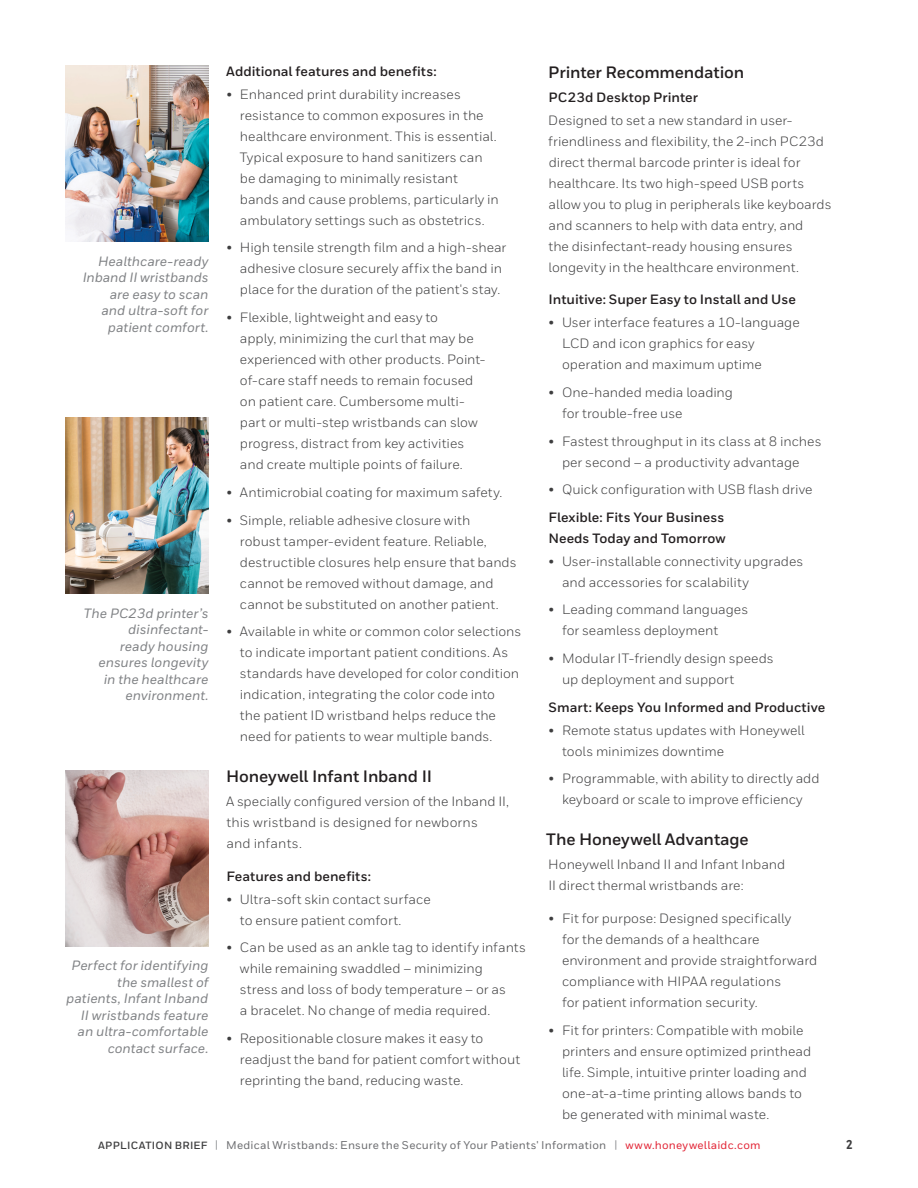
<style>
.page{position:relative;width:918px;height:1188px;background:#fff}
.page>*{position:absolute;margin:0;border:0;box-sizing:border-box;transform-origin:0 0}
.Heading_2__11_15{font:700 16.5px "Honeywell Sans";letter-spacing:-.01em;color:#231f20}
.Body__9_14_pt{font:13.5px/21px "Honeywell Sans";color:#3e3e3f}
.Sidebar__Photo_Capti{font:italic 500 13.5px/16.5px "Honeywell Sans";color:#808285;text-align:right}
.Body__Heading__9_14{font:700 13.5px/21px "Honeywell Sans";color:#231f20}
.MASTER__Header_Foote{font:800 12.75px "Honeywell Cond";color:#3e3e3f}
.MASTER__Header_Foote-2{font:500 11.25px "Honeywell Sans";letter-spacing:.02em;color:#6c6d70}
.s1{font-weight:700;font-size:10.5px;color:#3e3e3f}
.s2{font-size:11.4px;color:#939598}
.s3{color:#e22536}
</style>
<div class="page">
<img style="left:65px;top:418px;width:143px;height:176px">
<img style="left:65px;top:770px;width:143px;height:176px">
<img style="left:65px;top:65px;width:143px;height:177px">
<p class="Sidebar__Photo_Capti" style="left:83px;top:253px;width:127px">Healthcare-ready<br>Inband II wristbands are easy to scan and ultra-soft for patient comfort.</p>
<p class="Sidebar__Photo_Capti" style="left:84px;top:605px;width:126px">The PC23d printer’s disinfectant-<br>ready housing ensures longevity in the healthcare environment.</p>
<p class="Sidebar__Photo_Capti" style="left:66px;top:958px;width:144px">Perfect for identifying the smallest of patients, Infant Inband<br>II wristbands feature an ultra-comfortable contact surface.</p>
<p class="Body__Heading__9_14" style="left:226px;top:61px;width:212px">Additional features and benefits:</p>
<p class="Body__9_14_pt" style="left:240px;top:83px;width:260px;text-indent:-14px">• Enhanced print durability increases resistance to common exposures in the healthcare environment. This is essential.<br>Typical exposure to hand sanitizers can be damaging to minimally resistant bands and cause problems, particularly in ambulatory settings such as obstetrics.</p>
<p class="Body__9_14_pt" style="left:240px;top:237px;width:268px;text-indent:-14px">• High tensile strength film and a high-shear adhesive closure securely affix the band in place for the duration of the patient's stay.</p>
<p class="Body__9_14_pt" style="left:240px;top:307px;width:247px;text-indent:-14px">• Flexible, lightweight and easy to<br>apply, minimizing the curl that may be experienced with other products. Point&shy;of-care staff needs to remain focused on patient care. Cumbersome multi&shy;part or multi-step wristbands can slow progress, distract from key activities and create multiple points of failure.</p>
<p class="Body__9_14_pt" style="left:226px;top:482px;width:277px">• Antimicrobial coating for maximum safety.</p>
<p class="Body__9_14_pt" style="left:240px;top:509px;width:278px;text-indent:-14px">• Simple, reliable adhesive closure with<br>robust tamper-evident feature. Reliable, destructible closures help ensure that bands cannot be removed without damage, and cannot be substituted on another patient.</p>
<p class="Body__9_14_pt" style="left:240px;top:621px;width:283px;text-indent:-14px">• Available in white or common color selections to indicate important patient conditions. As standards have developed for color condition indication, integrating the color code into<br>the patient ID wristband helps reduce the need for patients to wear multiple bands.</p>
<p class="Heading_2__11_15" style="left:226px;top:767px;width:207px">Honeywell Infant Inband II</p>
<p class="Body__9_14_pt" style="left:226px;top:791px;width:285px">A specially configured version of the Inband II, this wristband is designed for newborns<br>and infants.</p>
<p class="Body__Heading__9_14" style="left:226px;top:866px;width:146px">Features and benefits:</p>
<p class="Body__9_14_pt" style="left:240px;top:888px;width:192px;text-indent:-14px">• Ultra-soft skin contact surface to ensure patient comfort.</p>
<p class="Body__9_14_pt" style="left:240px;top:937px;width:287px;text-indent:-14px">• Can be used as an ankle tag to identify infants while remaining swaddled – minimizing<br>stress and loss of body temperature – or as<br>a bracelet. No change of media required.</p>
<p class="Body__9_14_pt" style="left:240px;top:1028px;width:282px;text-indent:-14px">• Repositionable closure makes it easy to readjust the band for patient comfort without reprinting the band, reducing waste.</p>
<p class="Heading_2__11_15" style="left:548px;top:62px;width:197px">Printer Recommendation</p>
<p class="Body__Heading__9_14" style="left:548px;top:87px;width:151px">PC23d Desktop Printer</p>
<p class="Body__9_14_pt" style="left:548px;top:109px;width:285px">Designed to set a new standard in user&shy;friendliness and flexibility, the 2-inch PC23d direct thermal barcode printer is ideal for healthcare. Its two high-speed USB ports allow you to plug in peripherals like keyboards and scanners to help with data entry, and<br>the disinfectant-ready housing ensures longevity in the healthcare environment.</p>
<p class="Body__Heading__9_14" style="left:549px;top:290px;width:249px">Intuitive: Super Easy to Install and Use</p>
<p class="Body__9_14_pt" style="left:562px;top:312px;width:239px;text-indent:-14px">• User interface features a 10-language<br>LCD and icon graphics for easy operation and maximum uptime</p>
<p class="Body__9_14_pt" style="left:562px;top:382px;width:173px;text-indent:-14px">• One-handed media loading for trouble-free use</p>
<p class="Body__9_14_pt" style="left:562px;top:430px;width:261px;text-indent:-14px">• Fastest throughput in its class at 8 inches per second – a productivity advantage</p>
<p class="Body__9_14_pt" style="left:549px;top:479px;width:266px">• Quick configuration with USB flash drive</p>
<p class="Body__Heading__9_14" style="left:548px;top:507px;width:179px">Flexible: Fits Your Business<br>Needs Today and Tomorrow</p>
<p class="Body__9_14_pt" style="left:562px;top:551px;width:243px;text-indent:-14px">• User-installable connectivity upgrades and accessories for scalability</p>
<p class="Body__9_14_pt" style="left:562px;top:599px;width:188px;text-indent:-14px">• Leading command languages for seamless deployment</p>
<p class="Body__9_14_pt" style="left:562px;top:648px;width:213px;text-indent:-14px">• Modular IT-friendly design speeds up deployment and support</p>
<p class="Body__Heading__9_14" style="left:549px;top:697px;width:278px">Smart: Keeps You Informed and Productive</p>
<p class="Body__9_14_pt" style="left:562px;top:719px;width:244px;text-indent:-14px">• Remote status updates with Honeywell tools minimizes downtime</p>
<p class="Body__9_14_pt" style="left:549px;top:768px;width:273px;text-align:center">• Programmable, with ability to directly add keyboard or scale to improve efficiency</p>
<p class="Heading_2__11_15" style="left:546px;top:830px;width:204px">The Honeywell Advantage</p>
<p class="Body__9_14_pt" style="left:548px;top:854px;width:239px">Honeywell Inband II and Infant Inband<br>II direct thermal wristbands are:</p>
<p class="Body__9_14_pt" style="left:562px;top:908px;width:257px;text-indent:-14px">• Fit for purpose: Designed specifically<br>for the demands of a healthcare environment and provide straightforward compliance with HIPAA regulations<br>for patient information security.</p>
<p class="Body__9_14_pt" style="left:562px;top:1020px;width:251px;text-indent:-14px">• Fit for printers: Compatible with mobile printers and ensure optimized printhead life. Simple, intuitive printer loading and one-at-a-time printing allows bands to be generated with minimal waste.</p>
<p class="MASTER__Header_Foote-2" style="left:98px;top:1138px;width:664px"><span class="s1">APPLICATION BRIEF</span> <span class="s2">|</span> Medical Wristbands: Ensure the Security of Your Patients' Information <span class="s2">|</span> <span class="s3">www.honeywellaidc.com</span></p>
<p class="MASTER__Header_Foote" style="left:846px;top:1137px;width:7px">2</p>
</div>
